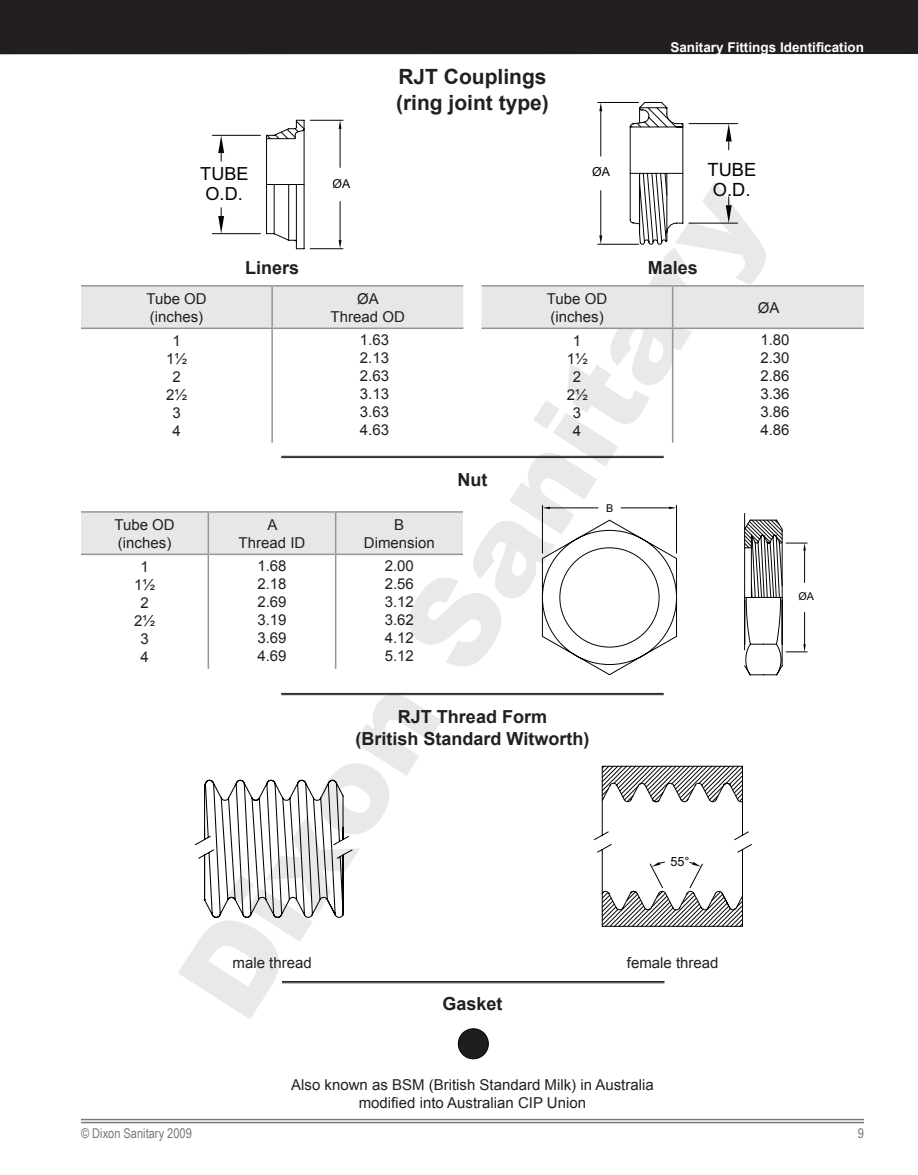
<style>
.page{position:relative;width:918px;height:1175px;background:#fff}
.page>*{position:absolute;margin:0;border:0;box-sizing:border-box;transform-origin:0 0}
.t1{font:900 120px "Arial";color:#231f20}
.t2{font:700 21px/25.2px "Arial";color:#231f20}
.t3{font:18.3px/20.9px "Arial";color:#040503}
.t4{font:700 18px/21.6px "Arial";color:#231f20;text-align:center}
.t5{font:18px/20.5px "Arial";color:#040503}
.t6{font:15px/18px "Arial";color:#231f20;text-align:center}
.t7{font:700 13.5px "Arial";color:#fff}
.t8{font:13.5px "Arial Narrow";color:#76787b}
.t9{font:12.6px "Arial";color:#040503}
.t10{font:12.45px "Arial";color:#040503}
.t11{font:12.3px "Arial";color:#040503}
.t12{font:10.8px "Arial";color:#040503}
</style>
<div class="page">
<div style="left:0;top:0;width:918px;height:54px;background:#231f20"></div>
<hr style="left:81px;top:1121px;width:783px;height:2px;background:#76787b">
<hr style="left:81px;top:1118px;width:783px;height:2px;background:#76787b">
<div style="left:81px;top:287px;width:382px;height:40px;background:#e6e7e9"></div>
<hr style="left:81px;top:285px;width:191px;height:2px;background:#939598">
<hr style="left:272px;top:285px;width:191px;height:2px;background:#939598">
<hr style="left:271px;top:287px;width:2px;height:40px;background:#939598">
<hr style="left:81px;top:327px;width:191px;height:2px;background:#939598">
<hr style="left:272px;top:327px;width:191px;height:2px;background:#939598">
<hr style="left:271px;top:329px;width:2px;height:114px;background:#939598">
<div style="left:482px;top:287px;width:382px;height:40px;background:#e6e7e9"></div>
<hr style="left:482px;top:285px;width:191px;height:2px;background:#939598">
<hr style="left:673px;top:285px;width:191px;height:2px;background:#939598">
<hr style="left:672px;top:287px;width:1px;height:40px;background:#939598">
<hr style="left:482px;top:327px;width:191px;height:2px;background:#939598">
<hr style="left:673px;top:327px;width:191px;height:2px;background:#939598">
<hr style="left:672px;top:329px;width:1px;height:114px;background:#939598">
<hr style="left:282px;top:981px;width:383px;height:1px;background:#231f20">
<hr style="left:282px;top:982px;width:383px;height:1px;background:#231f20">
<hr style="left:281px;top:456px;width:383px;height:1px;background:#231f20">
<hr style="left:281px;top:457px;width:383px;height:1px;background:#231f20">
<div style="left:81px;top:512px;width:382px;height:41px;background:#e6e7e9"></div>
<hr style="left:81px;top:511px;width:127px;height:1px;background:#939598">
<hr style="left:81px;top:553px;width:127px;height:2px;background:#939598">
<hr style="left:208px;top:511px;width:128px;height:1px;background:#939598">
<hr style="left:208px;top:512px;width:1px;height:41px;background:#939598">
<hr style="left:208px;top:553px;width:128px;height:2px;background:#939598">
<hr style="left:208px;top:555px;width:1px;height:114px;background:#939598">
<hr style="left:336px;top:511px;width:127px;height:1px;background:#939598">
<hr style="left:335px;top:512px;width:1px;height:41px;background:#939598">
<hr style="left:336px;top:553px;width:127px;height:2px;background:#939598">
<hr style="left:335px;top:555px;width:1px;height:114px;background:#939598">
<hr style="left:281px;top:693px;width:383px;height:1px;background:#231f20">
<hr style="left:281px;top:694px;width:383px;height:1px;background:#231f20">
<hr style="left:310px;top:120px;width:33px;height:1px;background:#040503">
<hr style="left:310px;top:248px;width:33px;height:1px;background:#040503">
<hr style="left:340px;top:129px;width:1px;height:38px;background:#040503">
<hr style="left:340px;top:201px;width:1px;height:39px;background:#040503">
<svg style="left:339px;top:120px;width:3px;height:9px"></svg>
<svg style="left:339px;top:240px;width:3px;height:9px"></svg>
<svg style="left:212px;top:119px;width:93px;height:131px"></svg>
<hr style="left:689px;top:223px;width:49px;height:1px;background:#040503">
<hr style="left:689px;top:123px;width:49px;height:1px;background:#040503">
<svg style="left:726px;top:197px;width:6px;height:26px"></svg>
<svg style="left:726px;top:124px;width:6px;height:26px"></svg>
<svg style="left:597px;top:102px;width:87px;height:143px"></svg>
<svg style="left:527px;top:504px;width:151px;height:189px"></svg>
<svg style="left:542px;top:506px;width:8px;height:3px"></svg>
<svg style="left:669px;top:506px;width:8px;height:3px"></svg>
<svg style="left:744px;top:513px;width:64px;height:163px"></svg>
<svg style="left:594px;top:765px;width:158px;height:162px"></svg>
<svg style="left:194px;top:779px;width:159px;height:139px"></svg>
<div style="left:458px;top:1028px;width:30px;height:30px;background:#201d1e;border-radius:50%"></div>
<div style="left:458px;top:1028px;width:31px;height:31px;border:1px solid #040503;border-radius:50%"></div>
<h2 class="t2" style="left:396px;top:65px;width:154px">RJT Couplings (ring joint type)</h2>
<p class="t7" style="left:670px;top:38px;width:195px">Sanitary Fittings Identification</p>
<p class="t10" style="left:592px;top:163px;width:19px">ØA</p>
<p class="t3" style="left:708px;top:159px;width:50px">TUBE<br>O.D.</p>
<p class="t5" style="left:200px;top:163px;width:50px">TUBE<br>O.D.</p>
<p class="t11" style="left:333px;top:176px;width:19px">ØA</p>
<h1 class="t1" style="left:134px;top:955px;width:966px;rotate:-57deg">Dixon Sanitary</h1>
<p class="t4" style="left:245px;top:257px;width:56px">Liners</p>
<p class="t4" style="left:648px;top:257px;width:52px">Males</p>
<p class="t6" style="left:146px;top:289px;width:62px;text-align:left">Tube OD (inches)</p>
<p class="t6" style="left:331px;top:289px;width:76px">ØA<br>Thread OD</p>
<p class="t6" style="left:166px;top:332px;width:22px">1<br>1½<br>2<br>2½<br>3<br>4</p>
<p class="t6" style="left:360px;top:331px;width:31px;text-align:justify">1.63<br>2.13<br>2.63<br>3.13<br>3.63<br>4.63</p>
<p class="t6" style="left:547px;top:289px;width:62px;text-align:left">Tube OD (inches)</p>
<p class="t6" style="left:758px;top:298px;width:23px">ØA</p>
<p class="t6" style="left:567px;top:332px;width:22px">1<br>1½<br>2<br>2½<br>3<br>4</p>
<p class="t6" style="left:760px;top:331px;width:31px;text-align:justify">1.80<br>2.30<br>2.86<br>3.36<br>3.86<br>4.86</p>
<p class="t4" style="left:458px;top:469px;width:31px">Nut</p>
<p class="t12" style="left:606px;top:500px;width:9px">B</p>
<p class="t6" style="left:115px;top:515px;width:62px;text-align:left">Tube OD (inches)</p>
<p class="t6" style="left:239px;top:515px;width:68px">A<br>Thread ID</p>
<p class="t6" style="left:364px;top:515px;width:72px">B<br>Dimension</p>
<p class="t6" style="left:134px;top:557px;width:22px">1<br>1½<br>2<br>2½<br>3<br>4</p>
<p class="t6" style="left:257px;top:557px;width:31px;text-align:justify">1.68<br>2.18<br>2.69<br>3.19<br>3.69<br>4.69</p>
<p class="t6" style="left:385px;top:557px;width:31px;text-align:justify">2.00<br>2.56<br>3.12<br>3.62<br>4.12<br>5.12</p>
<p class="t4" style="left:356px;top:706px;width:235px">RJT Thread Form<br>(British Standard Witworth)</p>
<p class="t9" style="left:670px;top:852px;width:21px">55°</p>
<p class="t6" style="left:233px;top:954px;width:81px">male thread</p>
<p class="t6" style="left:627px;top:954px;width:93px">female thread</p>
<p class="t4" style="left:442px;top:992px;width:62px">Gasket</p>
<p class="t12" style="left:798px;top:589px;width:17px">ØA</p>
<p class="t6" style="left:291px;top:1075px;width:364px">Also known as BSM (British Standard Milk) in Australia modified into Australian CIP Union</p>
<p class="t8" style="left:81px;top:1123px;width:112px">© Dixon Sanitary 2009</p>
<p class="t8" style="left:858px;top:1123px;width:8px">9</p>
</div>
